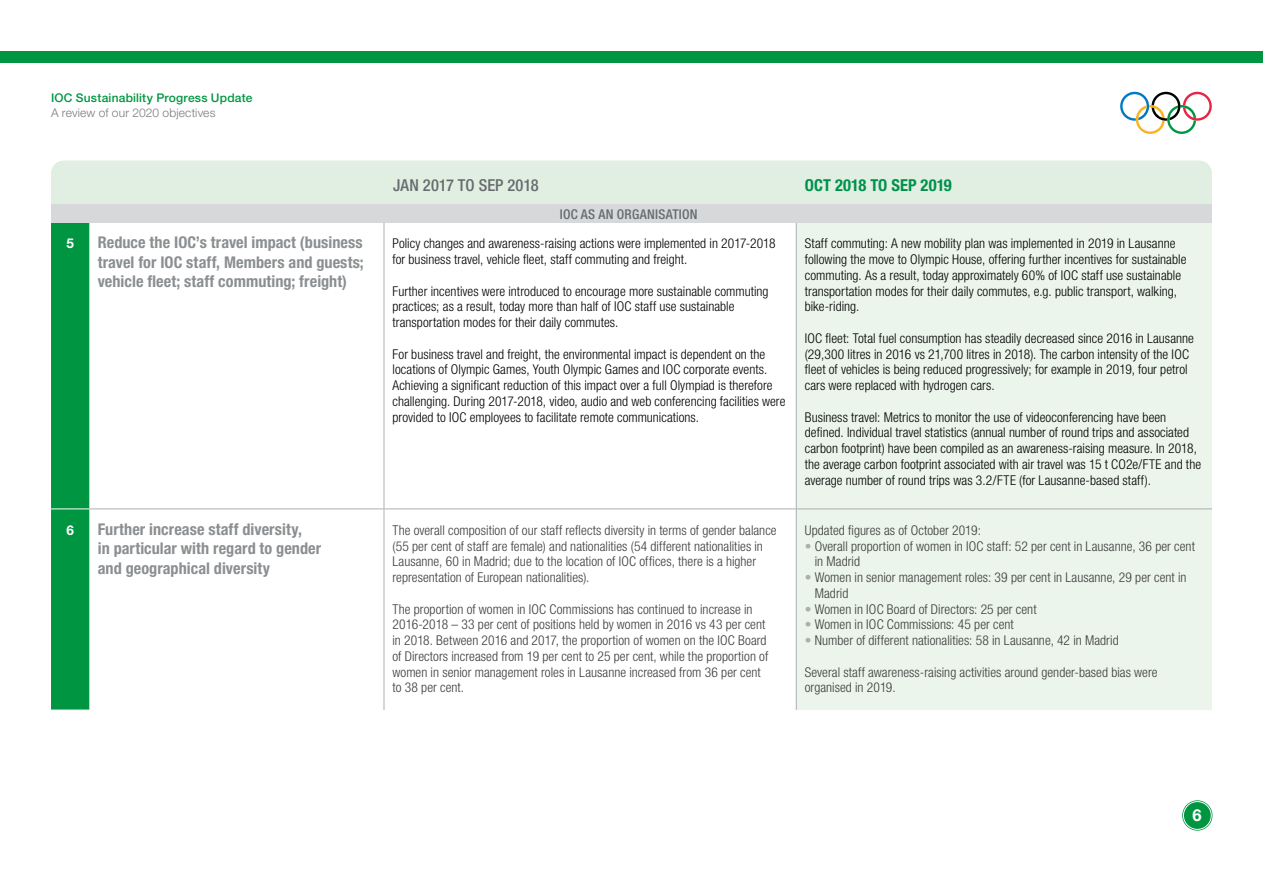
<style>
.page{position:relative;width:1263px;height:893px;background:#fff}
.page>*{position:absolute;margin:0;border:0;box-sizing:border-box;transform-origin:0 0}
.t1{font:500 condensed 16.5px "Helvetica Neue LT Pro";letter-spacing:.005em;color:#676c6e}
.t2{font:700 condensed 16.5px "Helvetica Neue LT Pro";letter-spacing:.005em;color:#00914c}
.t3{font:700 16.5px "Helvetica Neue LT Pro";color:#fff}
.t4{font:700 condensed 16.2px/19.5px "Helvetica Neue LT Pro";letter-spacing:.005em;color:#8b8f91;text-align:justify}
.t5{font:300 condensed 13.5px/15.8px "Helvetica Neue LT Pro";letter-spacing:.005em;color:#000}
.t6{font:300 condensed 13.5px/15.8px "Helvetica Neue LT Pro";letter-spacing:.005em;color:#3c3c3b}
.t7{font:500 condensed 13.5px "Helvetica Neue LT Pro";letter-spacing:.015em;color:#676c6e}
.t8{font:700 13.5px "Helvetica Neue LT Pro";color:#fff}
.t9{font:500 12px "Helvetica Neue LT Pro";letter-spacing:.015em;color:#009641}
.t10{font:300 12px "Helvetica Neue LT Pro";letter-spacing:.01em;color:#7c7b7b}
.s1{color:#acafb2}
</style>
<div class="page">
<div style="left:51px;top:223px;width:38px;height:487px;background:#009641"></div>
<div style="left:797px;top:223px;width:415px;height:487px;background:#ebf5ec"></div>
<hr style="left:51px;top:508px;width:38px;height:1px;background:#fff">
<hr style="left:89px;top:508px;width:295px;height:1px;background:#acafb2">
<hr style="left:384px;top:508px;width:412px;height:1px;background:#acafb2">
<hr style="left:796px;top:508px;width:416px;height:1px;background:#acafb2">
<hr style="left:384px;top:223px;width:1px;height:285px;background:#acafb2">
<hr style="left:384px;top:509px;width:1px;height:201px;background:#acafb2">
<hr style="left:796px;top:223px;width:1px;height:286px;background:#acafb2">
<hr style="left:796px;top:509px;width:1px;height:201px;background:#acafb2">
<div style="left:51px;top:204px;width:1161px;height:19px;background:#d6d8da"></div>
<div style="left:51px;top:161px;width:1161px;height:43px;background:#e1efe2"></div>
<div style="left:0;top:51px;width:1263px;height:11px;background:#009641"></div>
<svg style="left:1120px;top:92px;width:92px;height:42px"></svg>
<svg style="left:1182px;top:800px;width:30px;height:31px"></svg>
<div style="left:1181px;top:799px;width:33px;height:33px;border:1px solid #fff;border-radius:50%"></div>
<div style="left:1183px;top:801px;width:28px;height:29px;border:1px solid #fff;border-radius:50%"></div>
<p class="t9" style="left:51px;top:90px;width:203px">IOC Sustainability Progress Update</p>
<p class="t10" style="left:51px;top:105px;width:166px">A review of our 2020 objectives</p>
<p class="t1" style="left:393px;top:175px;width:147px">JAN 2017 TO SEP 2018</p>
<p class="t2" style="left:805px;top:175px;width:148px">OCT 2018 TO SEP 2019</p>
<p class="t7" style="left:560px;top:206px;width:139px">IOC AS AN ORGANISATION</p>
<p class="t8" style="left:66px;top:235px;width:9px">5</p>
<p class="t4" style="left:98px;top:233px;width:267px">Reduce the IOC’s travel impact (business travel for IOC staff, Members and guests; vehicle fleet; staff commuting; freight)</p>
<p class="t5" style="left:392px;top:236px;width:385px">Policy changes and awareness-raising actions were implemented in 2017-2018 for business travel, vehicle fleet, staff commuting and freight.</p>
<p class="t5" style="left:392px;top:283px;width:378px">Further incentives were introduced to encourage more sustainable commuting practices; as a result, today more than half of IOC staff use sustainable transportation modes for their daily commutes.</p>
<p class="t5" style="left:392px;top:346px;width:394px">For business travel and freight, the environmental impact is dependent on the locations of Olympic Games, Youth Olympic Games and IOC corporate events.<br>Achieving a significant reduction of this impact over a full Olympiad is therefore challenging. During 2017-2018, video, audio and web conferencing facilities were provided to IOC employees to facilitate remote communications.</p>
<p class="t8" style="left:66px;top:521px;width:9px">6</p>
<p class="t4" style="left:98px;top:519px;width:225px;text-align:left">Further increase staff diversity,<br>in particular with regard to gender and geographical diversity</p>
<p class="t6" style="left:392px;top:522px;width:386px">The overall composition of our staff reflects diversity in terms of gender balance (55 per cent of staff are female) and nationalities (54 different nationalities in Lausanne, 60 in Madrid; due to the location of IOC offices, there is a higher representation of European nationalities).</p>
<p class="t6" style="left:392px;top:601px;width:377px">The proportion of women in IOC Commissions has continued to increase in 2016-2018 – 33 per cent of positions held by women in 2016 vs 43 per cent in 2018. Between 2016 and 2017, the proportion of women on the IOC Board of Directors increased from 19 per cent to 25 per cent, while the proportion of women in senior management roles in Lausanne increased from 36 per cent to 38 per cent.</p>
<p class="t5" style="left:805px;top:236px;width:383px">Staff commuting: A new mobility plan was implemented in 2019 in Lausanne following the move to Olympic House, offering further incentives for sustainable commuting. As a result, today approximately 60% of IOC staff use sustainable transportation modes for their daily commutes, e.g. public transport, walking, bike-riding.</p>
<p class="t5" style="left:805px;top:330px;width:391px">IOC fleet: Total fuel consumption has steadily decreased since 2016 in Lausanne (29,300 litres in 2016 vs 21,700 litres in 2018). The carbon intensity of the IOC fleet of vehicles is being reduced progressively; for example in 2019, four petrol cars were replaced with hydrogen cars.</p>
<p class="t5" style="left:805px;top:409px;width:398px">Business travel: Metrics to monitor the use of videoconferencing have been defined. Individual travel statistics (annual number of round trips and associated carbon footprint) have been compiled as an awareness-raising measure. In 2018, the average carbon footprint associated with air travel was 15 t CO2e/FTE and the average number of round trips was 3.2/FTE (for Lausanne-based staff).</p>
<p class="t6" style="left:805px;top:522px;width:178px">Updated figures as of October 2019:</p>
<p class="t6" style="left:815px;top:538px;width:382px;text-indent:-10px"><span class="s1">•</span> Overall proportion of women in IOC staff: 52 per cent in Lausanne, 36 per cent in Madrid</p>
<p class="t6" style="left:815px;top:569px;width:373px;text-indent:-10px"><span class="s1">•</span> Women in senior management roles: 39 per cent in Lausanne, 29 per cent in<br>Madrid</p>
<p class="t6" style="left:805px;top:601px;width:233px"><span class="s1">•</span> Women in IOC Board of Directors: 25 per cent</p>
<p class="t6" style="left:805px;top:617px;width:211px"><span class="s1">•</span> Women in IOC Commissions: 45 per cent</p>
<p class="t6" style="left:805px;top:632px;width:315px"><span class="s1">•</span> Number of different nationalities: 58 in Lausanne, 42 in Madrid</p>
<p class="t6" style="left:805px;top:664px;width:354px">Several staff awareness-raising activities around gender-based bias were organised in 2019.</p>
<p class="t3" style="left:1192px;top:805px;width:11px">6</p>
</div>
